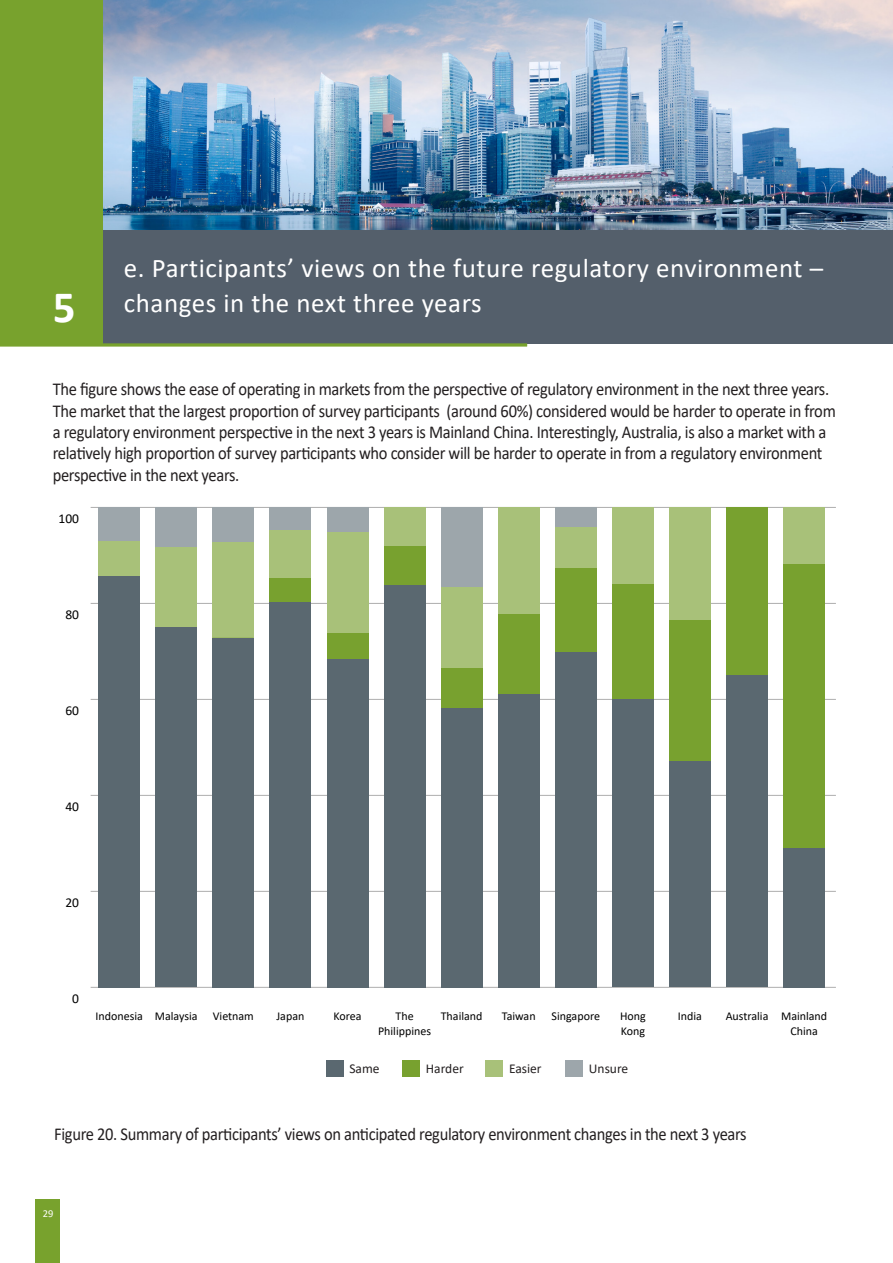
<style>
.page{position:relative;width:893px;height:1263px;background:#fff}
.page>*{position:absolute;margin:0;border:0;box-sizing:border-box;transform-origin:0 0}
.t1{font:700 45px "Calibri";color:#fff}
.t2{font:27px "Calibri";letter-spacing:.02em;color:#fff}
.T1{font:18.15px/21.5px "Calibri";letter-spacing:-.02em;color:#231f20;scale:.91 1}
.t3{font:13.5px "Calibri";color:#231f20}
.t4{font:13.5px "Calibri";color:#000}
.t5{font:12px/14.4px "Calibri";color:#000;text-align:center}
.t6{font:10.5px "Calibri";color:#fff}
</style>
<div class="page">
<img style="left:530px;top:0;width:363px;height:230px">
<div style="left:36px;top:1200px;width:24px;height:63px;background:#78a22d"></div>
<div style="left:102px;top:230px;width:791px;height:113px;background:#545f6b"></div>
<img style="left:0;top:0;width:530px;height:347px">
<div style="left:0;top:0;width:103px;height:345px;background:#78a22d"></div>
<div style="left:403px;top:1060px;width:17px;height:17px;background:#78a12f"></div>
<div style="left:486px;top:1060px;width:17px;height:17px;background:#a8c179"></div>
<div style="left:566px;top:1060px;width:17px;height:17px;background:#9da6ab"></div>
<div style="left:326px;top:1060px;width:17px;height:17px;background:#5a6870"></div>
<hr style="left:91px;top:987px;width:745px;height:1px;background:#aeaeae">
<hr style="left:91px;top:891px;width:745px;height:1px;background:#aeaeae">
<hr style="left:91px;top:795px;width:745px;height:1px;background:#aeaeae">
<hr style="left:91px;top:699px;width:745px;height:1px;background:#aeaeae">
<hr style="left:91px;top:603px;width:745px;height:1px;background:#aeaeae">
<hr style="left:91px;top:507px;width:745px;height:1px;background:#aeaeae">
<div style="left:99px;top:507px;width:41px;height:35px;background:#9da6ab"></div>
<div style="left:156px;top:507px;width:41px;height:40px;background:#9da6ab"></div>
<div style="left:213px;top:507px;width:41px;height:40px;background:#9da6ab"></div>
<div style="left:270px;top:508px;width:41px;height:22px;background:#9da6ab"></div>
<div style="left:327px;top:507px;width:41px;height:26px;background:#9da6ab"></div>
<div style="left:441px;top:508px;width:41px;height:80px;background:#9da6ab"></div>
<div style="left:555px;top:507px;width:41px;height:20px;background:#9da6ab"></div>
<div style="left:99px;top:542px;width:41px;height:34px;background:#a8c179"></div>
<div style="left:156px;top:547px;width:41px;height:80px;background:#a8c179"></div>
<div style="left:213px;top:543px;width:41px;height:95px;background:#a8c179"></div>
<div style="left:270px;top:530px;width:41px;height:48px;background:#a8c179"></div>
<div style="left:327px;top:533px;width:41px;height:101px;background:#a8c179"></div>
<div style="left:384px;top:508px;width:41px;height:38px;background:#a8c179"></div>
<div style="left:441px;top:588px;width:41px;height:80px;background:#a8c179"></div>
<div style="left:498px;top:507px;width:41px;height:107px;background:#a8c179"></div>
<div style="left:555px;top:527px;width:41px;height:42px;background:#a8c179"></div>
<div style="left:612px;top:507px;width:41px;height:77px;background:#a8c179"></div>
<div style="left:669px;top:507px;width:41px;height:113px;background:#a8c179"></div>
<div style="left:784px;top:508px;width:41px;height:56px;background:#a8c179"></div>
<div style="left:270px;top:578px;width:41px;height:24px;background:#78a12f"></div>
<div style="left:327px;top:634px;width:41px;height:25px;background:#78a12f"></div>
<div style="left:384px;top:546px;width:41px;height:39px;background:#78a12f"></div>
<div style="left:441px;top:668px;width:41px;height:40px;background:#78a12f"></div>
<div style="left:498px;top:614px;width:41px;height:80px;background:#78a12f"></div>
<div style="left:555px;top:569px;width:41px;height:83px;background:#78a12f"></div>
<div style="left:612px;top:584px;width:41px;height:115px;background:#78a12f"></div>
<div style="left:669px;top:620px;width:41px;height:141px;background:#78a12f"></div>
<div style="left:726px;top:507px;width:42px;height:168px;background:#78a12f"></div>
<div style="left:784px;top:564px;width:41px;height:284px;background:#78a12f"></div>
<div style="left:99px;top:576px;width:41px;height:411px;background:#5a6870"></div>
<div style="left:156px;top:627px;width:41px;height:360px;background:#5a6870"></div>
<div style="left:213px;top:638px;width:41px;height:349px;background:#5a6870"></div>
<div style="left:270px;top:602px;width:41px;height:385px;background:#5a6870"></div>
<div style="left:327px;top:659px;width:41px;height:328px;background:#5a6870"></div>
<div style="left:384px;top:585px;width:41px;height:402px;background:#5a6870"></div>
<div style="left:441px;top:708px;width:41px;height:279px;background:#5a6870"></div>
<div style="left:498px;top:694px;width:41px;height:293px;background:#5a6870"></div>
<div style="left:555px;top:652px;width:41px;height:335px;background:#5a6870"></div>
<div style="left:612px;top:699px;width:41px;height:288px;background:#5a6870"></div>
<div style="left:669px;top:761px;width:41px;height:226px;background:#5a6870"></div>
<div style="left:726px;top:675px;width:42px;height:312px;background:#5a6870"></div>
<div style="left:784px;top:848px;width:41px;height:139px;background:#5a6870"></div>
<h1 class="t2" style="left:124px;top:249px;width:701px">e. Participants’ views on the future regulatory environment –</h1>
<p class="t1" style="left:53px;top:276px;width:24px">5</p>
<h1 class="t2" style="left:124px;top:284px;width:359px">changes in the next three years</h1>
<p class="T1" style="left:53px;top:378px;width:862px">The figure shows the ease of operating in markets from the perspective of regulatory environment in the next three years.<br>The market that the largest proportion of survey participants (around 60%) considered would be harder to operate in from a regulatory environment perspective in the next 3 years is Mainland China. Interestingly, Australia, is also a market with a relatively high proportion of survey participants who consider will be harder to operate in from a regulatory environment perspective in the next years.</p>
<p class="t4" style="left:59px;top:509px;width:22px">100</p>
<p class="t4" style="left:65px;top:605px;width:15px">80</p>
<p class="t4" style="left:65px;top:701px;width:15px">60</p>
<p class="t4" style="left:65px;top:797px;width:15px">40</p>
<p class="t4" style="left:65px;top:893px;width:15px">20</p>
<p class="t4" style="left:72px;top:989px;width:8px">0</p>
<p class="t5" style="left:95px;top:1009px;width:104px">Indonesia Malaysia</p>
<p class="t5" style="left:213px;top:1009px;width:43px">Vietnam</p>
<p class="t5" style="left:276px;top:1009px;width:29px">Japan</p>
<p class="t5" style="left:333px;top:1009px;width:30px">Korea</p>
<p class="t5" style="left:395px;top:1009px;width:20px">The</p>
<p class="t5" style="left:441px;top:1009px;width:43px">Thailand</p>
<p class="t5" style="left:502px;top:1009px;width:35px">Taiwan</p>
<p class="t5" style="left:552px;top:1009px;width:50px">Singapore</p>
<p class="t5" style="left:378px;top:1023px;width:55px">Philippines</p>
<p class="t5" style="left:620px;top:1009px;width:27px">Hong</p>
<p class="t5" style="left:678px;top:1009px;width:26px">India</p>
<p class="t5" style="left:726px;top:1009px;width:44px">Australia</p>
<p class="t5" style="left:621px;top:1023px;width:26px">Kong</p>
<p class="t5" style="left:781px;top:1009px;width:48px">Mainland<br>China</p>
<p class="t3" style="left:349px;top:1059px;width:32px">Same</p>
<p class="t3" style="left:426px;top:1059px;width:39px">Harder</p>
<p class="t3" style="left:509px;top:1059px;width:34px">Easier</p>
<p class="t3" style="left:589px;top:1059px;width:41px">Unsure</p>
<p class="T1" style="left:54px;top:1123px;width:762px">Figure 20. Summary of participants’ views on anticipated regulatory environment changes in the next 3 years</p>
<p class="t6" style="left:43px;top:1206px;width:12px">29</p>
</div>
